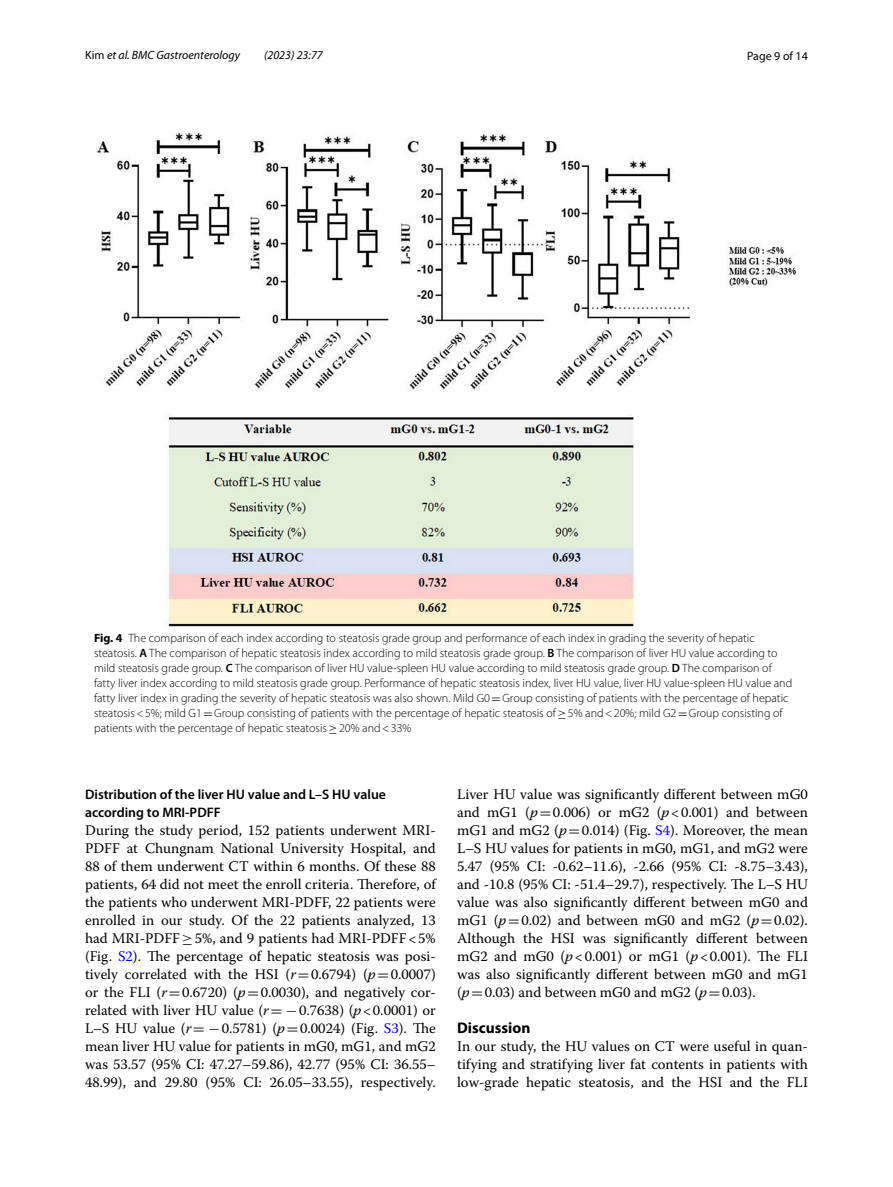
<style>
.page{position:relative;width:893px;height:1187px;background:#fff}
.page>*{position:absolute;margin:0;border:0;box-sizing:border-box;transform-origin:0 0}
.t1{font:700 15.45px "Myriad Pro";color:#000}
.t2{font:14.7px/18px "Warnock Pro";color:#000;text-align:justify}
.t3{font:600 13.8px/18px "Myriad Pro";color:#000}
.t4{font:300 12px/15px "Myriad Pro";color:#000}
.t5{font:italic 12px "Myriad Pro";color:#000}
.t6{font:12px "Myriad Pro";color:#000}
.s1{font-style:normal}
.s2{font-weight:700}
.s3{font-weight:600}
.s4{font-family:"MTSY";font-weight:400}
.s5{font-family:"MTSY"}
.s6{color:#00f}
.s7{font-style:italic}
</style>
<div class="page">
<img style="left:96px;top:133px;width:701px;height:494px">
<p class="t5" style="left:85px;top:48px;width:157px"><span class="s1">Kim</span> et al. BMC Gastroenterology</p>
<p class="t5" style="left:264px;top:48px;width:60px">(2023) 23:77</p>
<p class="t6" style="left:747px;top:48px;width:62px">Page 9 of 14</p>
<p class="t4" style="left:94px;top:630px;width:700px"><span class="s2">Fig. 4</span> The comparison of each index according to steatosis grade group and performance of each index in grading the severity of hepatic steatosis. <span class="s3">A</span> The comparison of hepatic steatosis index according to mild steatosis grade group. <span class="s3">B</span> The comparison of liver HU value according to mild steatosis grade group. <span class="s3">C</span> The comparison of liver HU value-spleen HU value according to mild steatosis grade group. <span class="s3">D</span> The comparison of fatty liver index according to mild steatosis grade group. Performance of hepatic steatosis index, liver HU value, liver HU value-spleen HU value and fatty liver index in grading the severity of hepatic steatosis was also shown. Mild G0<span class="s4">=</span>Group consisting of patients with the percentage of hepatic steatosis&lt;5%; mild G1<span class="s4">=</span>Group consisting of patients with the percentage of hepatic steatosis of<span class="s4">≥</span>5% and&lt;20%; mild G2<span class="s4">=</span>Group consisting of patients with the percentage of hepatic steatosis<span class="s4">≥</span>20% and&lt;33%</p>
<p class="t3" style="left:85px;top:784px;width:302px">Distribution of the liver HU value and L–S HU value according to MRI‑PDFF</p>
<p class="t2" style="left:85px;top:820px;width:352px">During the study period, 152 patients underwent MRI-PDFF at Chungnam National University Hospital, and 88 of them underwent CT within 6 months. Of these 88 patients, 64 did not meet the enroll criteria. Therefore, of the patients who underwent MRI-PDFF, 22 patients were enrolled in our study. Of the 22 patients analyzed, 13 had MRI-PDFF<span class="s5">≥</span>5%, and 9 patients had MRI-PDFF&lt;5% (Fig. <span class="s6">S2</span>). The percentage of hepatic steatosis was posi&shy;tively correlated with the HSI (<span class="s7">r</span><span class="s5">=</span>0.6794) (<span class="s7">p</span><span class="s5">=</span>0.0007) or the FLI (<span class="s7">r</span><span class="s5">=</span>0.6720) (<span class="s7">p</span><span class="s5">=</span>0.0030), and negatively cor&shy;related with liver HU value (<span class="s7">r</span><span class="s5">= −</span>0.7638) (<span class="s7">p</span>&lt;0.0001) or L–S HU value (<span class="s7">r</span><span class="s5">= −</span>0.5781) (<span class="s7">p</span><span class="s5">=</span>0.0024) (Fig. <span class="s6">S3</span>). The mean liver HU value for patients in mG0, mG1, and mG2 was 53.57 (95% CI: 47.27–59.86), 42.77 (95% CI: 36.55– 48.99), and 29.80 (95% CI: 26.05–33.55), respectively.</p>
<p class="t2" style="left:457px;top:785px;width:352px">Liver HU value was significantly different between mG0 and mG1 (<span class="s7">p</span><span class="s5">=</span>0.006) or mG2 (<span class="s7">p</span>&lt;0.001) and between mG1 and mG2 (<span class="s7">p</span><span class="s5">=</span>0.014) (Fig. <span class="s6">S4</span>). Moreover, the mean L–S HU values for patients in mG0, mG1, and mG2 were 5.47 (95% CI: -0.62–11.6), -2.66 (95% CI: -8.75–3.43), and -10.8 (95% CI: -51.4–29.7), respectively. The L–S HU value was also significantly different between mG0 and mG1 (<span class="s7">p</span><span class="s5">=</span>0.02) and between mG0 and mG2 (<span class="s7">p</span><span class="s5">=</span>0.02).<br>Although the HSI was significantly different between mG2 and mG0 (<span class="s7">p</span>&lt;0.001) or mG1 (<span class="s7">p</span>&lt;0.001). The FLI was also significantly different between mG0 and mG1 (<span class="s7">p</span><span class="s5">=</span>0.03) and between mG0 and mG2 (<span class="s7">p</span><span class="s5">=</span>0.03).</p>
<p class="t1" style="left:457px;top:1017px;width:75px">Discussion</p>
<p class="t2" style="left:457px;top:1037px;width:352px">In our study, the HU values on CT were useful in quan&shy;tifying and stratifying liver fat contents in patients with low-grade hepatic steatosis, and the HSI and the FLI</p>
</div>
